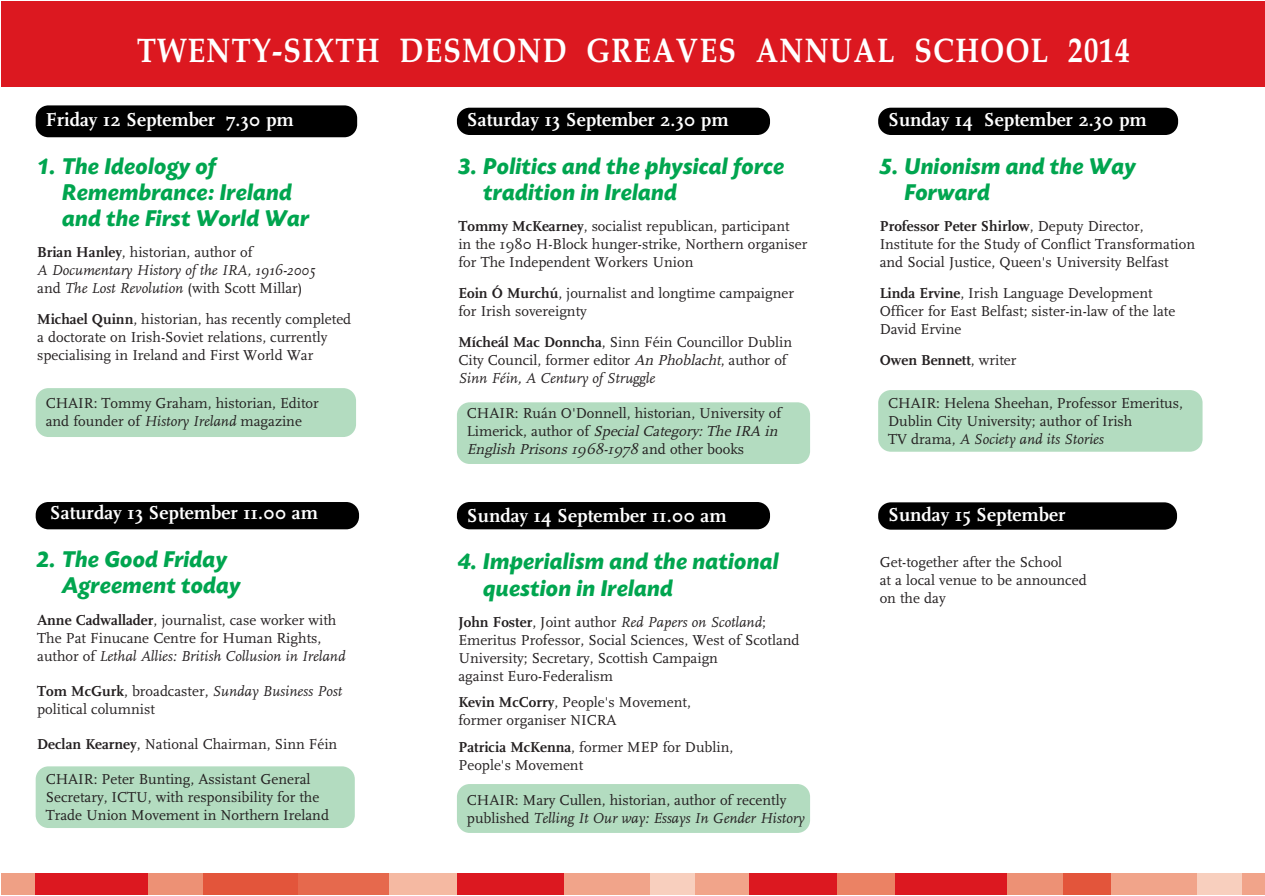
<style>
.page{position:relative;width:1265px;height:896px;background:#fff}
.page>*{position:absolute;margin:0;border:0;box-sizing:border-box;transform-origin:0 0}
.t1{font:700 34.2px "Book Antiqua";letter-spacing:.05em;color:#fff;scale:.83 1}
.t2{font:italic 700 24px/26.2px "Today SB";color:#00a54f}
.t3{font:700 19.5px "FF Scala";color:#fff}
.t4{font:15px/18px "FF Scala";color:#231f20}
.t5{font:italic 15px/18px "FF Scala";color:#231f20}
.t6{font:700 15px "FF Scala";color:#231f20}
.s1{font-weight:700;font-style:normal}
.s2{font-style:normal}
.s3{font-weight:700}
.s4{font-style:italic}
.s5{font-weight:400}
</style>
<div class="page">
<div style="left:878px;top:502px;width:298px;height:28px;background:#000;border-radius:13px"></div>
<div style="left:878px;top:108px;width:299px;height:27px;background:#000;border-radius:13px"></div>
<div style="left:878px;top:390px;width:324px;height:62px;background:#b3dcc0;border-radius:13px"></div>
<div style="left:457px;top:108px;width:312px;height:27px;background:#000;border-radius:13px"></div>
<div style="left:457px;top:784px;width:353px;height:49px;background:#b3dcc0;border-radius:13px"></div>
<div style="left:457px;top:502px;width:312px;height:27px;background:#000;border-radius:13px"></div>
<div style="left:457px;top:402px;width:353px;height:62px;background:#b3dcc0;border-radius:13px"></div>
<div style="left:36px;top:105px;width:321px;height:32px;background:#000;border-radius:13px"></div>
<div style="left:36px;top:766px;width:319px;height:62px;background:#b3dcc0;border-radius:13px"></div>
<div style="left:36px;top:388px;width:320px;height:49px;background:#b3dcc0;border-radius:13px"></div>
<div style="left:36px;top:502px;width:323px;height:27px;background:#000;border-radius:13px"></div>
<div style="left:2px;top:2px;width:1262px;height:85px;background:#dc1820"></div>
<div style="left:2px;top:873px;width:853px;height:22px;background:#efa085"></div>
<div style="left:36px;top:873px;width:124px;height:22px;background:#dc1820"></div>
<div style="left:148px;top:873px;width:124px;height:22px;background:#ed9175"></div>
<div style="left:204px;top:873px;width:124px;height:22px;background:#e3553b"></div>
<div style="left:298px;top:873px;width:124px;height:22px;background:#e6694d"></div>
<div style="left:389px;top:873px;width:73px;height:22px;background:#f5b9a2"></div>
<div style="left:458px;top:873px;width:68px;height:22px;background:#dc1820"></div>
<div style="left:524px;top:873px;width:68px;height:22px;background:#dc1820"></div>
<div style="left:564px;top:873px;width:88px;height:22px;background:#f1a48a"></div>
<div style="left:650px;top:873px;width:68px;height:22px;background:#f8cfbe"></div>
<div style="left:695px;top:873px;width:68px;height:22px;background:#f1a48a"></div>
<div style="left:749px;top:873px;width:111px;height:22px;background:#dc1820"></div>
<div style="left:836px;top:873px;width:73px;height:22px;background:#eb8264"></div>
<div style="left:895px;top:873px;width:124px;height:22px;background:#dc1820"></div>
<div style="left:1007px;top:873px;width:124px;height:22px;background:#ed9175"></div>
<div style="left:1063px;top:873px;width:124px;height:22px;background:#e3553b"></div>
<div style="left:1111px;top:873px;width:88px;height:22px;background:#f1a48a"></div>
<div style="left:1197px;top:873px;width:67px;height:22px;background:#f8cfbe"></div>
<div style="left:1242px;top:873px;width:22px;height:22px;background:#f1a48a"></div>
<h1 class="t1" style="left:137px;top:30px;width:1196px">TWENTY-SIXTH DESMOND GREAVES ANNUAL SCHOOL 2014</h1>
<h3 class="t3" style="left:46px;top:108px;width:249px">Friday 12 September 7.30 pm</h3>
<h2 class="t2" style="left:63px;top:152px;width:249px;text-indent:-26px">1. The Ideology of<br>Remembrance: Ireland and the First World War</h2>
<p class="t5" style="left:37px;top:243px;width:280px"><span class="s1">Brian Hanley</span><span class="s2">, historian, author of<br></span>A Documentary History of the IRA, 1916-2005 <span class="s2">and</span> The Lost Revolution <span class="s2">(with Scott Millar)</span></p>
<p class="t4" style="left:37px;top:310px;width:315px"><span class="s3">Michael Quinn</span>, historian, has recently completed a doctorate on Irish-Soviet relations, currently specialising in Ireland and First World War</p>
<p class="t4" style="left:46px;top:394px;width:274px">CHAIR: Tommy Graham, historian, Editor and founder of <span class="s4">History Ireland</span> magazine</p>
<h3 class="t3" style="left:50px;top:501px;width:270px">Saturday 13 September 11.00 am</h3>
<h2 class="t2" style="left:63px;top:546px;width:180px;text-indent:-26px">2. The Good Friday<br>Agreement today</h2>
<p class="t4" style="left:37px;top:610px;width:309px"><span class="s3">Anne Cadwallader</span>, journalist, case worker with<br>The Pat Finucane Centre for Human Rights, author of <span class="s4">Lethal Allies: British Collusion in Ireland</span></p>
<p class="t4" style="left:37px;top:681px;width:306px"><span class="s3">Tom McGurk</span>, broadcaster, <span class="s4">Sunday Business Post </span>political columnist</p>
<p class="t4" style="left:37px;top:734px;width:301px"><span class="s3">Declan Kearney</span>, National Chairman, Sinn Féin</p>
<p class="t4" style="left:46px;top:769px;width:285px">CHAIR: Peter Bunting, Assistant General<br>Secretary, ICTU, with responsibility for the<br>Trade Union Movement in Northern Ireland</p>
<h3 class="t3" style="left:467px;top:108px;width:263px">Saturday 13 September 2.30 pm</h3>
<h2 class="t2" style="left:484px;top:152px;width:303px;text-indent:-26px">3. Politics and the physical force tradition in Ireland</h2>
<p class="t4" style="left:458px;top:217px;width:350px"><span class="s3">Tommy McKearney</span>, socialist republican, participant<br>in the 1980 H-Block hunger-strike, Northern organiser for The Independent Workers Union</p>
<p class="t4" style="left:458px;top:284px;width:337px"><span class="s3">Eoin Ó Murchú</span>, journalist and longtime campaigner for Irish sovereignty</p>
<p class="t4" style="left:458px;top:333px;width:335px"><span class="s3">Mícheál Mac Donncha</span>, Sinn Féin Councillor Dublin<br>City Council, former editor <span class="s4">An Phoblacht</span>, author of<br><span class="s4">Sinn Féin, A Century of Struggle</span></p>
<p class="t4" style="left:467px;top:404px;width:316px;text-align:justify">CHAIR: Ruán O'Donnell, historian, University of Limerick, author of <span class="s4">Special Category: The IRA in English Prisons 1968-1978</span> a n d o th e r b o o k s</p>
<h3 class="t3" style="left:467px;top:504px;width:261px">Sunday 14 September 11.00 am</h3>
<h2 class="t2" style="left:484px;top:548px;width:297px;text-indent:-26px">4. Imperialism and the national question in Ireland</h2>
<p class="t4" style="left:458px;top:613px;width:342px"><span class="s3">John Foster</span>, Joint author <span class="s4">Red Papers on Scotland</span>; Emeritus Professor, Social Sciences, West of Scotland University; Secretary, Scottish Campaign<br>against Euro-Federalism</p>
<p class="t4" style="left:458px;top:693px;width:234px"><span class="s3">Kevin McCorry</span>, People's Movement, former organiser NICRA</p>
<p class="t4" style="left:458px;top:738px;width:276px"><span class="s3">Patricia McKenna</span>, former MEP for Dublin,<br>People's Movement</p>
<p class="t4" style="left:467px;top:791px;width:339px">CHAIR: Mary Cullen, historian, author of recently published <span class="s4">Telling It Our way: Essays In Gender History</span></p>
<h3 class="t3" style="left:888px;top:108px;width:260px">Sunday 14 September 2.30 pm</h3>
<h2 class="t2" style="left:905px;top:152px;width:233px;text-indent:-26px">5. Unionism and the Way<br>Forward</h2>
<p class="t4" style="left:879px;top:217px;width:317px"><span class="s3">Professor Peter Shirlow</span>, Deputy Director,<br>Institute for the Study of Conflict Transformation and Social Justice, Queen's University Belfast</p>
<p class="t4" style="left:879px;top:284px;width:297px"><span class="s3">Linda Ervine</span>, Irish Language Development<br>Officer for East Belfast; sister-in-law of the late<br>David Ervine</p>
<p class="t6" style="left:879px;top:351px;width:138px">Owen Bennett<span class="s5">, writer</span></p>
<p class="t4" style="left:888px;top:394px;width:296px">CHAIR: Helena Sheehan, Professor Emeritus,<br>Dublin City University; author of Irish<br>TV drama, <span class="s4">A Society and its Stories</span></p>
<h3 class="t3" style="left:888px;top:502px;width:179px">Sunday 15 September</h3>
<p class="t4" style="left:879px;top:553px;width:208px">Get-together after the School<br>at a local venue to be announced on the day</p>
</div>
